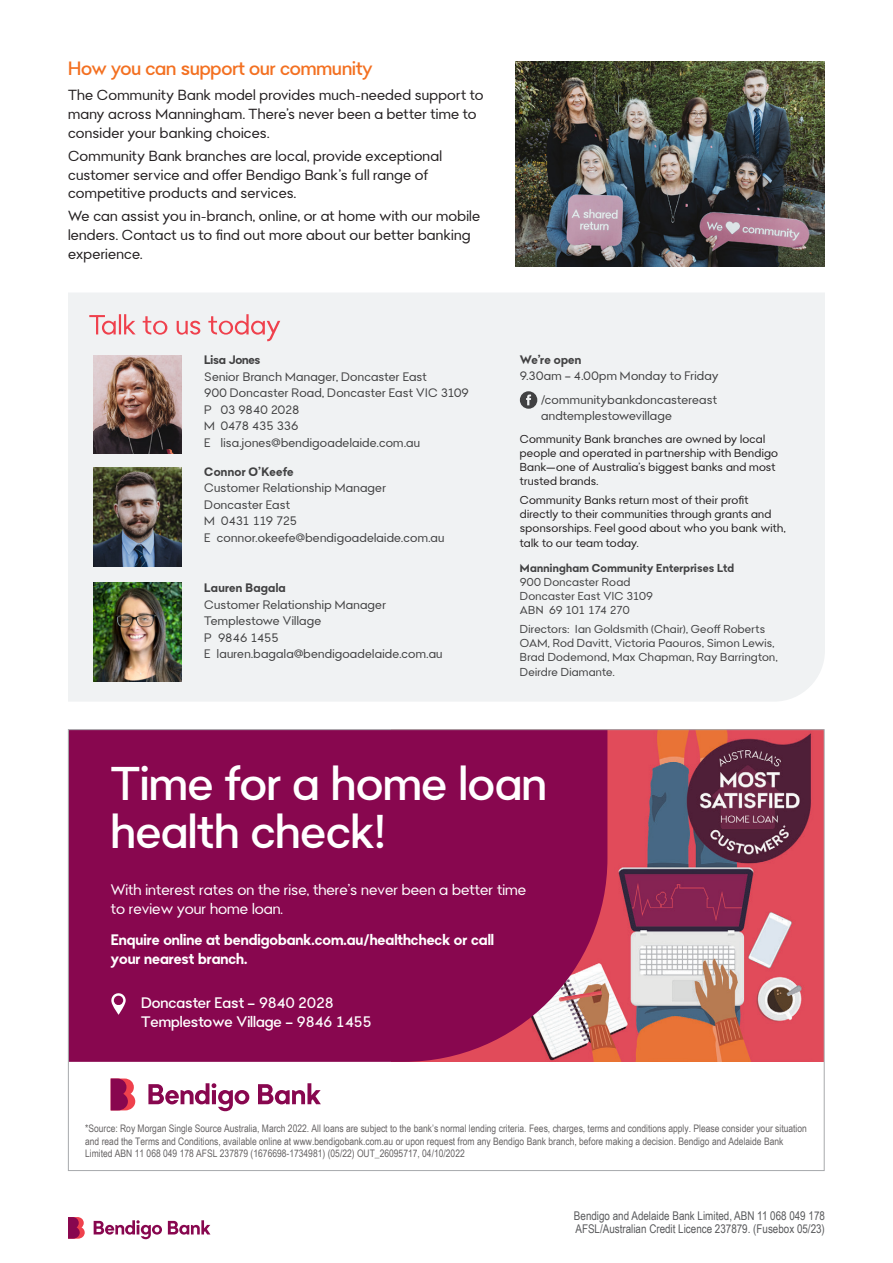
<style>
.page{position:relative;width:893px;height:1263px;background:#fff}
.page>*{position:absolute;margin:0;border:0;box-sizing:border-box;transform-origin:0 0}
.t1{font:500 46.05px/47.1px "Bendigo Sans";color:#fff}
.Heading{font:500 18.75px "Bendigo Sans";letter-spacing:-.005em;color:#f37021}
.t2{font:14.85px/19.2px "Bendigo Sans";color:#fff}
.t3{font:700 14.85px/19.2px "Bendigo Sans";color:#fff}
.t4{font:500 14.85px/19.2px "Bendigo Sans";color:#fff}
.Body{font:14.25px/18.8px "Bendigo Sans";letter-spacing:.015em;color:#231f20}
.Body-2{font:12px/16.5px "Bendigo Sans";letter-spacing:.02em;color:#414142}
.t5{font:12px/13.5px "Arial Narrow";color:#58595b}
.Body-3{font:700 12px "Bendigo Sans";letter-spacing:.02em;color:#414142}
.Body-4{font:12px "Bendigo Sans";letter-spacing:-.005em;color:#414142}
.Body-5{font:11.25px/14.2px "Bendigo Sans";letter-spacing:.025em;color:#231f20}
.t6{font:11.25px/14.2px "Bendigo Sans";letter-spacing:.025em;color:#414142}
.t7{font:700 11.25px "Bendigo Sans";letter-spacing:.025em;color:#414142}
.t8{font:11.25px "Bendigo Sans";letter-spacing:-.02em;color:#414142}
.t9{font:10.35px/12.5px "Arial Narrow";color:#231f20}
.s1{font-weight:700}
</style>
<div class="page">
<svg style="left:94px;top:1220px;width:68px;height:19px"></svg>
<svg style="left:168px;top:1220px;width:42px;height:14px"></svg>
<svg style="left:68px;top:1217px;width:17px;height:22px"></svg>
<div style="left:68px;top:293px;width:757px;height:408px;background:#f0f2f3"></div>
<svg style="left:89px;top:314px;width:191px;height:27px"></svg>
<img style="left:607px;top:731px;width:215px;height:331px">
<div style="left:70px;top:731px;width:537px;height:331px;background:#88074f"></div>
<svg style="left:111px;top:993px;width:15px;height:22px"></svg>
<svg style="left:258px;top:1083px;width:63px;height:21px"></svg>
<svg style="left:111px;top:1078px;width:24px;height:32px"></svg>
<svg style="left:148px;top:1083px;width:101px;height:28px"></svg>
<img style="left:516px;top:61px;width:308px;height:206px">
<img style="left:94px;top:355px;width:88px;height:99px">
<img style="left:94px;top:583px;width:88px;height:99px">
<img style="left:94px;top:468px;width:88px;height:99px">
<svg style="left:520px;top:391px;width:17px;height:18px"></svg>
<p class="Heading" style="left:68px;top:56px;width:306px">How you can support our community</p>
<p class="Body" style="left:68px;top:86px;width:417px">The Community Bank model provides much-needed support to many across Manningham. There’s never been a better time to consider your banking choices.</p>
<p class="Body" style="left:68px;top:146px;width:375px">Community Bank branches are local, provide exceptional customer service and offer Bendigo Bank’s full range of competitive products and services.</p>
<p class="Body" style="left:68px;top:207px;width:414px">We can assist you in-branch, online, or at home with our mobile lenders. Contact us to find out more about our better banking experience.</p>
<p class="Body-2" style="left:204px;top:352px;width:224px"><span class="s1">Lisa Jones<br></span>Senior Branch Manager, Doncaster East</p>
<p class="Body-2" style="left:204px;top:385px;width:266px">900 Doncaster Road, Doncaster East VIC 3109<br>P 03 9840 2028<br>M 0478 435 336</p>
<p class="Body-2" style="left:204px;top:434px;width:217px">E lisa.jones@bendigoadelaide.com.au</p>
<p class="Body-3" style="left:204px;top:464px;width:91px">Connor O’Keefe</p>
<p class="Body-2" style="left:204px;top:480px;width:183px">Customer Relationship Manager<br>Doncaster East</p>
<p class="Body-2" style="left:204px;top:513px;width:242px">M 0431 119 725<br>E connor.okeefe@bendigoadelaide.com.au</p>
<p class="Body-3" style="left:204px;top:580px;width:83px">Lauren Bagala</p>
<p class="Body-2" style="left:204px;top:596px;width:183px">Customer Relationship Manager<br>Templestowe Village</p>
<p class="Body-4" style="left:204px;top:630px;width:76px">P 9846 1455</p>
<p class="Body-2" style="left:204px;top:645px;width:240px">E lauren.bagala@bendigoadelaide.com.au</p>
<p class="Body-2" style="left:520px;top:352px;width:200px;line-height:15.8px"><span class="s1">We’re open<br></span>9.30am – 4.00pm Monday to Friday</p>
<p class="Body-2" style="left:541px;top:392px;width:177px;line-height:15.8px">/communitybankdoncastereast andtemplestowevillage</p>
<p class="Body-5" style="left:520px;top:431px;width:260px">Community Bank branches are owned by local people and operated in partnership with Bendigo Bank—one of Australia’s biggest banks and most trusted brands.</p>
<p class="Body-5" style="left:520px;top:493px;width:267px">Community Banks return most of their profit directly to their communities through grants and sponsorships. Feel good about who you bank with, talk to our team today.</p>
<p class="t7" style="left:520px;top:561px;width:216px">Manningham Community Enterprises Ltd</p>
<p class="t6" style="left:520px;top:575px;width:135px">900 Doncaster Road<br>Doncaster East VIC 3109</p>
<p class="t8" style="left:520px;top:603px;width:111px">ABN 69 101 174 270</p>
<p class="t6" style="left:520px;top:622px;width:259px">Directors: Ian Goldsmith (Chair), Geoff Roberts OAM, Rod Davitt, Victoria Paouros, Simon Lewis, Brad Dodemond, Max Chapman, Ray Barrington, Deirdre Diamante.</p>
<h1 class="t1" style="left:111px;top:760px;width:437px">Time for a home loan health check!</h1>
<h3 class="t2" style="left:111px;top:880px;width:417px">With interest rates on the rise, there’s never been a better time to review your home loan.</h3>
<h3 class="t3" style="left:111px;top:930px;width:385px">Enquire online at bendigobank.com.au/healthcheck or call your nearest branch.</h3>
<h3 class="t4" style="left:141px;top:992px;width:232px">Doncaster East – 9840 2028<br>Templestowe Village – 9846 1455</h3>
<p class="t9" style="left:85px;top:1122px;width:723px">*Source: Roy Morgan Single Source Australia, March 2022. All loans are subject to the bank’s normal lending criteria. Fees, charges, terms and conditions apply. Please consider your situation and read the Terms and Conditions, available online at www.bendigobank.com.au or upon request from any Bendigo Bank branch, before making a decision. Bendigo and Adelaide Bank<br>Limited ABN 11 068 049 178 AFSL 237879 (1676698-1734981) (05/22) OUT_26095717, 04/10/2022</p>
<p class="t5" style="left:574px;top:1208px;width:252px">Bendigo and Adelaide Bank Limited, ABN 11 068 049 178<br>AFSL/Australian Credit Licence 237879. (Fusebox 05/23)</p>
</div>
